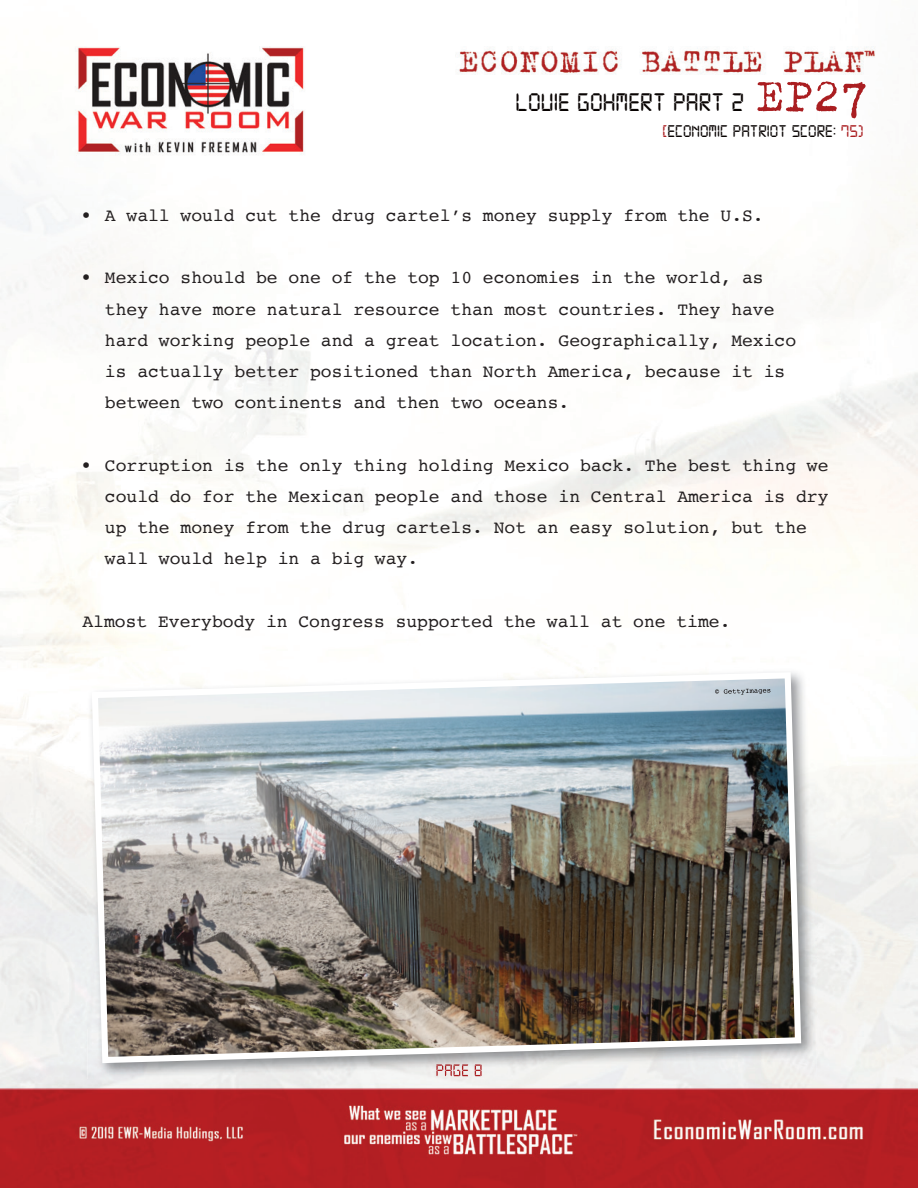
<style>
.page{position:relative;width:918px;height:1188px;background:#fff}
.page>*{position:absolute;margin:0;border:0;box-sizing:border-box;transform-origin:0 0}
.t1{font:51px "Trixie";color:#aa1e21}
.t2{font:27px "Digital 7";color:#080302}
.t3{font:18px/31.2px "Courier";color:#231f20}
.t4{font:18px "Digital 7";color:#080302}
.s1{color:#aa1e21}
</style>
<div class="page">
<img style="left:0;top:46px;width:918px;height:1142px">
<img style="left:87px;top:668px;width:730px;height:411px">
<img style="left:436px;top:1064px;width:46px;height:12px">
<img style="left:92px;top:672px;width:709px;height:391px">
<svg style="left:715px;top:689px;width:55px;height:6px"></svg>
<h2 class="t2" style="left:515px;top:90px;width:231px">LOUIE GOHMERT PART 2</h2>
<h1 class="t1" style="left:756px;top:62px;width:114px">EP27</h1>
<p class="t4" style="left:662px;top:123px;width:203px"><span class="s1">[</span>ECONOMIC PATRIOT SCORE: <span class="s1">75)</span></p>
<p class="t3" style="left:81px;top:199px;width:684px">• A wall would cut the drug cartel’s money supply from the U.S.</p>
<p class="t3" style="left:105px;top:262px;width:693px;text-indent:-24px">• Mexico should be one of the top 10 economies in the world, as they have more natural resource than most countries. They have hard working people and a great location. Geographically, Mexico is actually better positioned than North America, because it is between two continents and then two oceans.</p>
<p class="t3" style="left:105px;top:449px;width:725px;text-indent:-24px">• Corruption is the only thing holding Mexico back. The best thing we could do for the Mexican people and those in Central America is dry up the money from the drug cartels. Not an easy solution, but the wall would help in a big way.</p>
<p class="t3" style="left:82px;top:605px;width:650px">Almost Everybody in Congress supported the wall at one time.</p>
</div>
